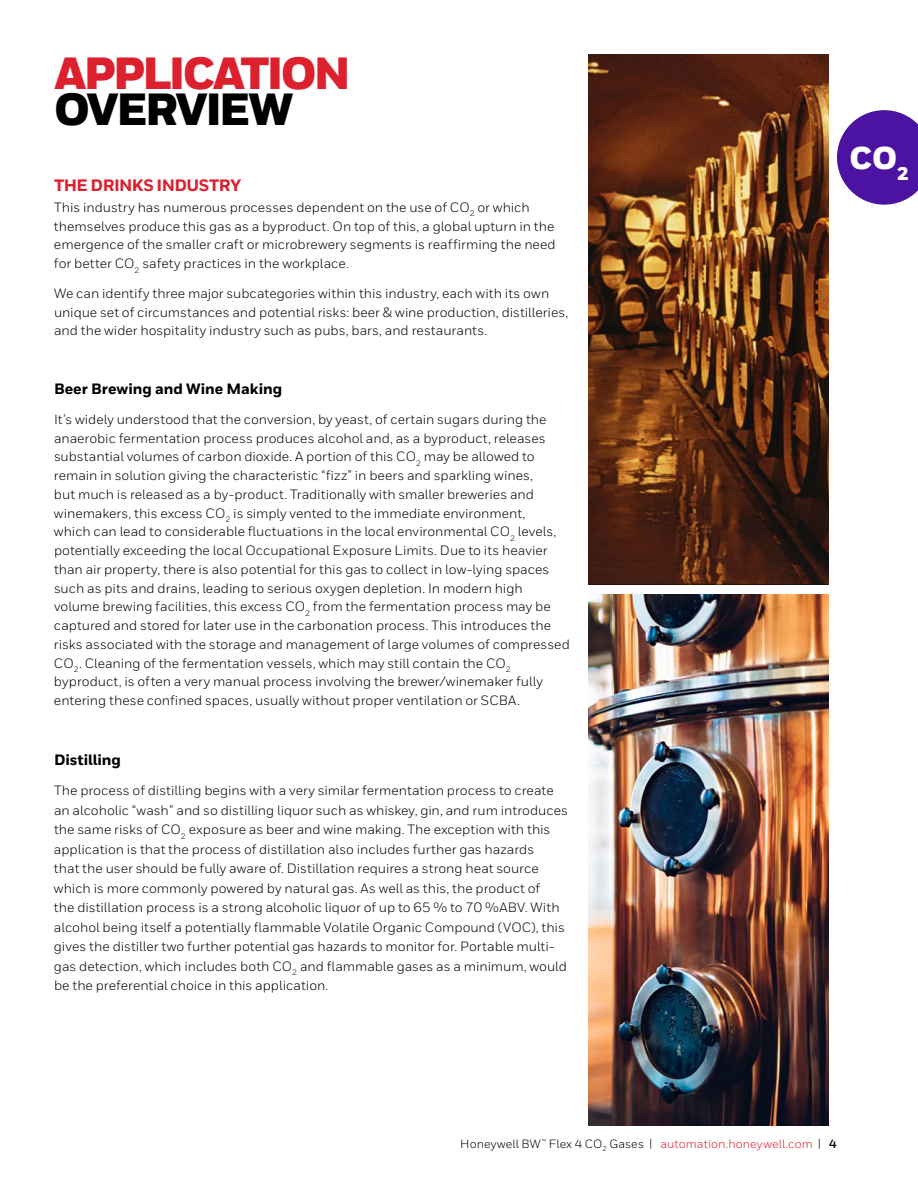
<style>
.page{position:relative;width:918px;height:1188px;background:#fff}
.page>*{position:absolute;margin:0;border:0;box-sizing:border-box;transform-origin:0 0}
.t1{font:900 45px "Honeywell Sans";letter-spacing:-.06em;color:#dc202e}
.t2{font:900 45px "Honeywell Sans";letter-spacing:-.055em;color:#000}
.t3{font:900 31.5px "Honeywell Sans";color:#fff}
.t4{font:800 16.5px "Honeywell Sans";letter-spacing:-.03em;color:#dc202e}
.t5{font:800 15px "Honeywell Sans";letter-spacing:-.005em;color:#000}
.t6{font:13.5px/18.8px "Honeywell Sans";color:#000}
.t7{font:12px "Honeywell Sans";letter-spacing:.005em;color:#000}
.s1{color:#dc202e}
.s2{font-weight:700}
</style>
<div class="page">
<img style="left:588px;top:54px;width:240px;height:531px">
<img style="left:588px;top:594px;width:240px;height:532px">
<svg style="left:837px;top:110px;width:81px;height:95px"></svg>
<h1 class="t1" style="left:54px;top:45px;width:298px">APPLICATION</h1>
<h1 class="t2" style="left:54px;top:81px;width:241px">OVERVIEW</h1>
<p class="t4" style="left:54px;top:175px;width:189px">THE DRINKS INDUSTRY</p>
<p class="t6" style="left:54px;top:198px;width:503px">This industry has numerous processes dependent on the use of CO<sub>2</sub> or which themselves produce this gas as a byproduct. On top of this, a global upturn in the emergence of the smaller craft or microbrewery segments is reaffirming the need for better CO<sub>2</sub> safety practices in the workplace.</p>
<p class="t6" style="left:54px;top:284px;width:516px">We can identify three major subcategories within this industry, each with its own unique set of circumstances and potential risks: beer &amp; wine production, distilleries, and the wider hospitality industry such as pubs, bars, and restaurants.</p>
<p class="t5" style="left:54px;top:380px;width:230px">Beer Brewing and Wine Making</p>
<p class="t6" style="left:54px;top:410px;width:517px">It’s widely understood that the conversion, by yeast, of certain sugars during the anaerobic fermentation process produces alcohol and, as a byproduct, releases substantial volumes of carbon dioxide. A portion of this CO<sub>2</sub> may be allowed to remain in solution giving the characteristic “fizz” in beers and sparkling wines,<br>but much is released as a by-product. Traditionally with smaller breweries and winemakers, this excess CO<sub>2</sub> is simply vented to the immediate environment,<br>which can lead to considerable fluctuations in the local environmental CO<sub>2</sub> levels, potentially exceeding the local Occupational Exposure Limits. Due to its heavier than air property, there is also potential for this gas to collect in low-lying spaces such as pits and drains, leading to serious oxygen depletion. In modern high volume brewing facilities, this excess CO<sub>2</sub> from the fermentation process may be captured and stored for later use in the carbonation process. This introduces the risks associated with the storage and management of large volumes of compressed CO<sub>2</sub>. Cleaning of the fermentation vessels, which may still contain the CO<sub>2 </sub>byproduct, is often a very manual process involving the brewer/winemaker fully entering these confined spaces, usually without proper ventilation or SCBA.</p>
<p class="t5" style="left:54px;top:751px;width:68px">Distilling</p>
<p class="t6" style="left:54px;top:781px;width:516px;line-height:19.5px">The process of distilling begins with a very similar fermentation process to create an alcoholic “wash” and so distilling liquor such as whiskey, gin, and rum introduces the same risks of CO<sub>2</sub> exposure as beer and wine making. The exception with this application is that the process of distillation also includes further gas hazards<br>that the user should be fully aware of. Distillation requires a strong heat source which is more commonly powered by natural gas. As well as this, the product of<br>the distillation process is a strong alcoholic liquor of up to 65 % to 70 %ABV. With alcohol being itself a potentially flammable Volatile Organic Compound (VOC), this gives the distiller two further potential gas hazards to monitor for. Portable multi&shy;gas detection, which includes both CO<sub>2</sub> and flammable gases as a minimum, would be the preferential choice in this application.</p>
<h2 class="t3" style="left:850px;top:139px;width:61px">CO<sub>2</sub></h2>
<p class="t7" style="left:460px;top:1136px;width:378px">Honeywell BW<sup>™</sup> Flex 4 CO<sub>2</sub> Gases | <span class="s1">automation.honeywell.com</span> | <span class="s2">4</span></p>
</div>
